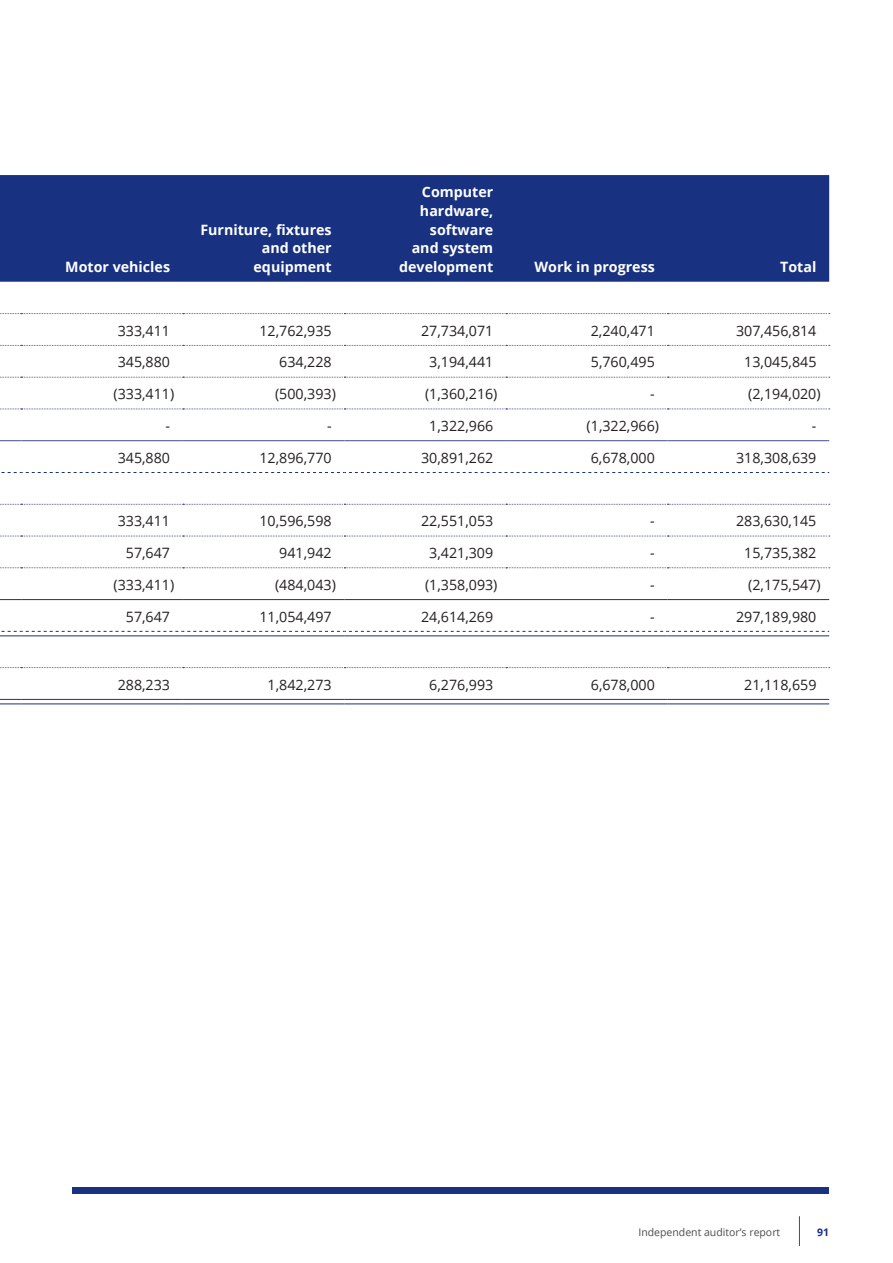
<style>
.page{position:relative;width:893px;height:1263px;background:#fff}
.page>*{position:absolute;margin:0;border:0;box-sizing:border-box;transform-origin:0 0}
.t1{font:14.25px "Open Sans";color:#231f20}
.t2{font:700 14.25px/18.8px "Open Sans";color:#fff;text-align:right}
.t3{font:10.5px "Open Sans";color:#4b4c4d}
.t4{font:700 10.5px "Open Sans";color:#183181}
</style>
<div class="page">
<div style="left:0;top:175px;width:829px;height:107px;background:#183181"></div>
<svg style="left:0;top:314px;width:829px;height:385px"></svg>
<svg style="left:0;top:313px;width:830px;height:1px"></svg>
<svg style="left:0;top:345px;width:830px;height:1px"></svg>
<svg style="left:0;top:377px;width:830px;height:1px"></svg>
<svg style="left:0;top:409px;width:830px;height:1px"></svg>
<svg style="left:0;top:504px;width:830px;height:1px"></svg>
<svg style="left:0;top:536px;width:830px;height:1px"></svg>
<svg style="left:0;top:567px;width:830px;height:1px"></svg>
<svg style="left:0;top:667px;width:830px;height:1px"></svg>
<svg style="left:0;top:440px;width:21px;height:1px"></svg>
<hr style="left:21px;top:440px;width:162px;height:1px;background:#414d92">
<hr style="left:183px;top:440px;width:161px;height:1px;background:#414d92">
<hr style="left:344px;top:440px;width:162px;height:1px;background:#414d92">
<hr style="left:506px;top:440px;width:162px;height:1px;background:#414d92">
<hr style="left:668px;top:440px;width:161px;height:1px;background:#414d92">
<svg style="left:0;top:472px;width:829px;height:1px"></svg>
<svg style="left:0;top:599px;width:21px;height:1px"></svg>
<hr style="left:21px;top:599px;width:162px;height:1px;background:#183181">
<hr style="left:183px;top:599px;width:161px;height:1px;background:#183181">
<hr style="left:344px;top:599px;width:162px;height:1px;background:#183181">
<hr style="left:506px;top:599px;width:162px;height:1px;background:#183181">
<hr style="left:668px;top:599px;width:161px;height:1px;background:#183181">
<svg style="left:0;top:631px;width:829px;height:5px"></svg>
<hr style="left:21px;top:635px;width:162px;height:1px;background:#183181">
<hr style="left:183px;top:635px;width:161px;height:1px;background:#183181">
<hr style="left:344px;top:635px;width:162px;height:1px;background:#183181">
<hr style="left:506px;top:635px;width:162px;height:1px;background:#183181">
<hr style="left:668px;top:635px;width:161px;height:1px;background:#183181">
<hr style="left:21px;top:699px;width:162px;height:1px;background:#183181">
<hr style="left:183px;top:699px;width:161px;height:1px;background:#183181">
<hr style="left:344px;top:699px;width:162px;height:1px;background:#183181">
<hr style="left:506px;top:699px;width:162px;height:1px;background:#183181">
<hr style="left:668px;top:699px;width:161px;height:1px;background:#183181">
<svg style="left:0;top:699px;width:21px;height:5px"></svg>
<hr style="left:21px;top:703px;width:162px;height:1px;background:#183181">
<hr style="left:183px;top:703px;width:161px;height:1px;background:#183181">
<hr style="left:344px;top:703px;width:162px;height:1px;background:#183181">
<hr style="left:506px;top:703px;width:162px;height:1px;background:#183181">
<hr style="left:668px;top:703px;width:161px;height:1px;background:#183181">
<div style="left:72px;top:1187px;width:757px;height:7px;background:#183181"></div>
<hr style="left:799px;top:1216px;width:1px;height:30px;background:#4b4c4d">
<p class="t2" style="left:65px;top:257px;width:106px">Motor vehicles</p>
<p class="t2" style="left:200px;top:220px;width:133px">Furniture, fixtures and other equipment</p>
<p class="t2" style="left:399px;top:182px;width:96px">Computer hardware, software<br>and system development</p>
<p class="t2" style="left:534px;top:257px;width:122px">Work in progress</p>
<p class="t2" style="left:780px;top:257px;width:38px">Total</p>
<p class="t1" style="left:118px;top:321px;width:54px">333,411</p>
<p class="t1" style="left:259px;top:321px;width:74px">12,762,935</p>
<p class="t1" style="left:421px;top:321px;width:74px">27,734,071</p>
<p class="t1" style="left:591px;top:321px;width:66px">2,240,471</p>
<p class="t1" style="left:736px;top:321px;width:82px">307,456,814</p>
<p class="t1" style="left:118px;top:352px;width:54px">345,880</p>
<p class="t1" style="left:279px;top:352px;width:54px">634,228</p>
<p class="t1" style="left:429px;top:352px;width:66px">3,194,441</p>
<p class="t1" style="left:591px;top:352px;width:66px">5,760,495</p>
<p class="t1" style="left:744px;top:352px;width:74px">13,045,845</p>
<p class="t1" style="left:113px;top:384px;width:62px">(333,411)</p>
<p class="t1" style="left:275px;top:384px;width:62px">(500,393)</p>
<p class="t1" style="left:425px;top:384px;width:74px">(1,360,216)</p>
<p class="t1" style="left:650px;top:384px;width:6px">-</p>
<p class="t1" style="left:748px;top:384px;width:74px">(2,194,020)</p>
<p class="t1" style="left:165px;top:416px;width:6px">-</p>
<p class="t1" style="left:327px;top:416px;width:6px">-</p>
<p class="t1" style="left:429px;top:416px;width:66px">1,322,966</p>
<p class="t1" style="left:587px;top:416px;width:74px">(1,322,966)</p>
<p class="t1" style="left:812px;top:416px;width:6px">-</p>
<p class="t1" style="left:118px;top:448px;width:54px">345,880</p>
<p class="t1" style="left:259px;top:448px;width:74px">12,896,770</p>
<p class="t1" style="left:421px;top:448px;width:74px">30,891,262</p>
<p class="t1" style="left:591px;top:448px;width:66px">6,678,000</p>
<p class="t1" style="left:736px;top:448px;width:82px">318,308,639</p>
<p class="t1" style="left:118px;top:511px;width:54px">333,411</p>
<p class="t1" style="left:259px;top:511px;width:74px">10,596,598</p>
<p class="t1" style="left:421px;top:511px;width:74px">22,551,053</p>
<p class="t1" style="left:650px;top:511px;width:6px">-</p>
<p class="t1" style="left:736px;top:511px;width:82px">283,630,145</p>
<p class="t1" style="left:126px;top:543px;width:46px">57,647</p>
<p class="t1" style="left:279px;top:543px;width:54px">941,942</p>
<p class="t1" style="left:429px;top:543px;width:66px">3,421,309</p>
<p class="t1" style="left:650px;top:543px;width:6px">-</p>
<p class="t1" style="left:744px;top:543px;width:74px">15,735,382</p>
<p class="t1" style="left:113px;top:575px;width:62px">(333,411)</p>
<p class="t1" style="left:275px;top:575px;width:62px">(484,043)</p>
<p class="t1" style="left:425px;top:575px;width:74px">(1,358,093)</p>
<p class="t1" style="left:650px;top:575px;width:6px">-</p>
<p class="t1" style="left:748px;top:575px;width:74px">(2,175,547)</p>
<p class="t1" style="left:126px;top:607px;width:46px">57,647</p>
<p class="t1" style="left:259px;top:607px;width:74px">11,054,497</p>
<p class="t1" style="left:421px;top:607px;width:74px">24,614,269</p>
<p class="t1" style="left:650px;top:607px;width:6px">-</p>
<p class="t1" style="left:736px;top:607px;width:82px">297,189,980</p>
<p class="t1" style="left:118px;top:675px;width:54px">288,233</p>
<p class="t1" style="left:268px;top:675px;width:66px">1,842,273</p>
<p class="t1" style="left:429px;top:675px;width:66px">6,276,993</p>
<p class="t1" style="left:591px;top:675px;width:66px">6,678,000</p>
<p class="t1" style="left:744px;top:675px;width:74px">21,118,659</p>
<p class="t3" style="left:638px;top:1224px;width:143px">Independent auditor’s report</p>
<p class="t4" style="left:817px;top:1224px;width:13px">91</p>
</div>
